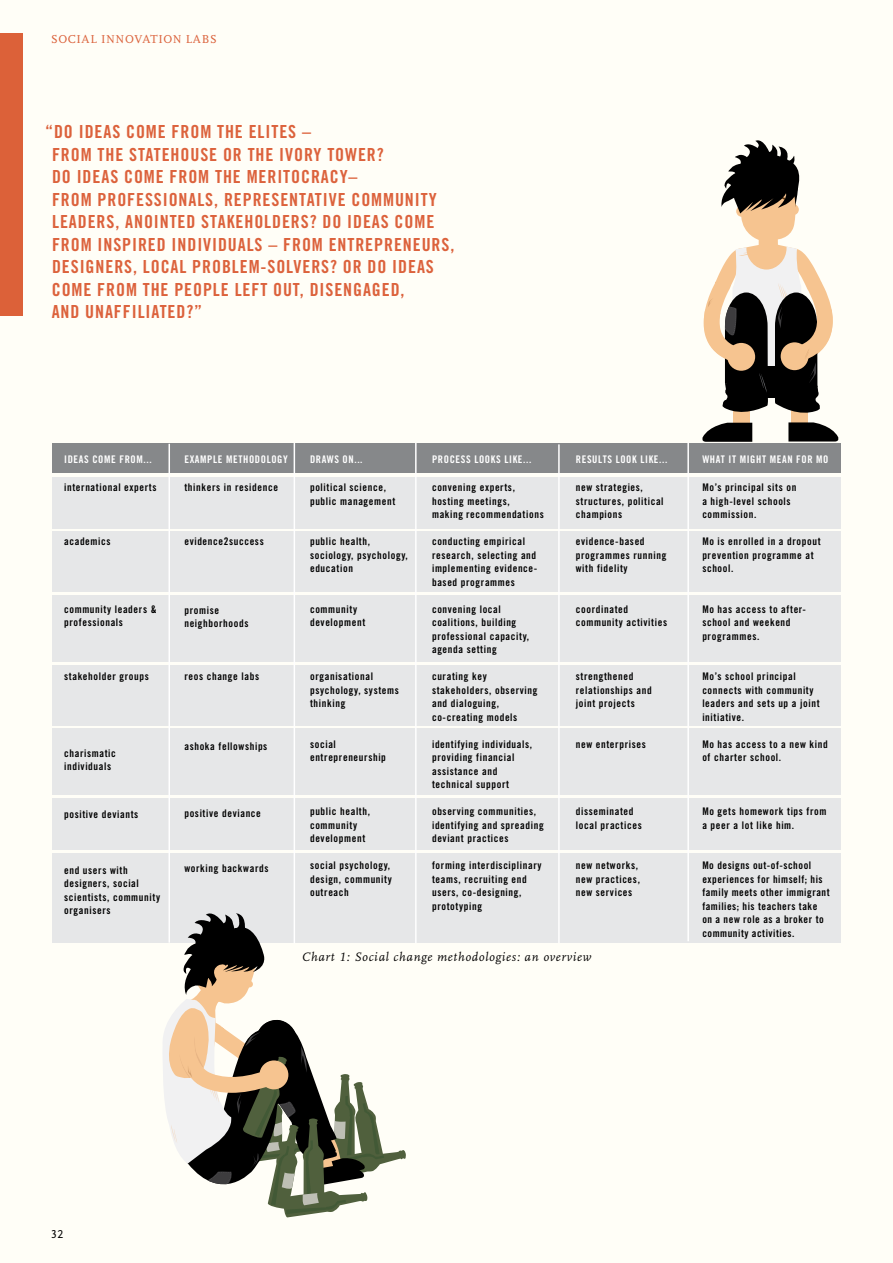
<style>
.page{position:relative;width:893px;height:1263px;background:#fffef6}
.page>*{position:absolute;margin:0;border:0;box-sizing:border-box;transform-origin:0 0}
.t1{font:18px/22.5px "Trade Gothic Bold Cond Twenty";letter-spacing:.05em;color:#dc623c}
.t2{font:italic 12.75px "Scala LF";letter-spacing:.06em;color:#000}
.t3{font:12px "Scala";letter-spacing:.05em;color:#dc623c}
.t4{font:12px "Scala Sans LF";color:#000}
.t5{font:10.5px/13.5px "Trade Gothic Bold Cond Twenty";letter-spacing:.06em;color:#000}
.t6{font:10.5px "Trade Gothic Bold Cond Twenty";letter-spacing:.06em;color:#fff}
</style>
<div class="page">
<div style="left:52px;top:477px;width:789px;height:51px;background:#e6e7e8"></div>
<div style="left:52px;top:532px;width:789px;height:60px;background:#e6e7e8"></div>
<div style="left:52px;top:595px;width:789px;height:67px;background:#e6e7e8"></div>
<div style="left:52px;top:666px;width:789px;height:60px;background:#e6e7e8"></div>
<div style="left:52px;top:729px;width:789px;height:66px;background:#e6e7e8"></div>
<div style="left:52px;top:798px;width:789px;height:51px;background:#e6e7e8"></div>
<div style="left:52px;top:853px;width:789px;height:90px;background:#e6e7e8"></div>
<div style="left:52px;top:444px;width:789px;height:29px;background:#86888a"></div>
<hr style="left:169px;top:444px;width:1px;height:499px;background:#fff">
<hr style="left:294px;top:443px;width:1px;height:500px;background:#fff">
<hr style="left:415px;top:443px;width:2px;height:500px;background:#fff">
<hr style="left:558px;top:444px;width:2px;height:499px;background:#fff">
<hr style="left:687px;top:442px;width:2px;height:499px;background:#fff">
<svg style="left:163px;top:908px;width:243px;height:309px"></svg>
<div style="left:259px;top:1060px;width:29px;height:29px;background:#f6c490;border-radius:50%"></div>
<svg style="left:702px;top:140px;width:137px;height:302px"></svg>
<p class="t3" style="left:51px;top:32px;width:167px">SOCIAL INNOVATION LABS</p>
<p class="t1" style="left:52px;top:120px;width:404px;text-indent:-7px">“Do ideas come from the elites –<br>from the statehouse or the ivory tower?<br>Do ideas come from the meritocracy–<br>from professionals, representative community leaders, anointed stakeholders? Do ideas come from inspired individuals – from entrepreneurs, designers, local problem-solvers? Or do ideas come from the people left out, disengaged,<br>and unaffiliated?”</p>
<p class="t6" style="left:64px;top:452px;width:89px">ideas come from...</p>
<p class="t5" style="left:64px;top:481px;width:94px">international experts</p>
<p class="t5" style="left:64px;top:535px;width:48px">academics</p>
<p class="t5" style="left:64px;top:602px;width:94px">community leaders &amp; professionals</p>
<p class="t5" style="left:64px;top:670px;width:86px">stakeholder groups</p>
<p class="t5" style="left:64px;top:746px;width:53px">charismatic individuals</p>
<p class="t5" style="left:64px;top:808px;width:76px">positive deviants</p>
<p class="t5" style="left:64px;top:863px;width:97px">end users with designers, social scientists, community organisers</p>
<p class="t6" style="left:184px;top:453px;width:104px">example methodology</p>
<p class="t6" style="left:310px;top:453px;width:54px">draws on...</p>
<p class="t6" style="left:432px;top:453px;width:101px">process looks like...</p>
<p class="t6" style="left:576px;top:453px;width:93px">results look like...</p>
<p class="t6" style="left:702px;top:453px;width:128px">what it might mean for mo</p>
<p class="t5" style="left:184px;top:481px;width:95px">thinkers in residence</p>
<p class="t5" style="left:184px;top:535px;width:81px">evidence2success</p>
<p class="t5" style="left:184px;top:603px;width:66px">promise neighborhoods</p>
<p class="t5" style="left:184px;top:670px;width:76px">reos change labs</p>
<p class="t5" style="left:184px;top:739px;width:85px">ashoka fellowships</p>
<p class="t5" style="left:184px;top:806px;width:78px">positive deviance</p>
<p class="t5" style="left:184px;top:861px;width:86px">working backwards</p>
<p class="t5" style="left:310px;top:481px;width:87px">political science, public management</p>
<p class="t5" style="left:310px;top:535px;width:99px">public health, sociology, psychology, education</p>
<p class="t5" style="left:310px;top:602px;width:57px">community development</p>
<p class="t5" style="left:310px;top:670px;width:90px">organisational psychology, systems thinking</p>
<p class="t5" style="left:310px;top:737px;width:77px">social entrepreneurship</p>
<p class="t5" style="left:310px;top:805px;width:62px">public health, community development</p>
<p class="t5" style="left:310px;top:859px;width:83px">social psychology, design, community outreach</p>
<p class="t5" style="left:432px;top:481px;width:113px">convening experts, hosting meetings,<br>making recommendations</p>
<p class="t5" style="left:432px;top:535px;width:107px">conducting empirical research, selecting and implementing evidence&shy;based programmes</p>
<p class="t5" style="left:432px;top:602px;width:99px">convening local coalitions, building professional capacity, agenda setting</p>
<p class="t5" style="left:432px;top:670px;width:107px">curating key stakeholders, observing and dialoguing, co-creating models</p>
<p class="t5" style="left:432px;top:737px;width:102px">identifying individuals, providing financial assistance and technical support</p>
<p class="t5" style="left:432px;top:805px;width:113px">observing communities, identifying and spreading deviant practices</p>
<p class="t5" style="left:432px;top:859px;width:111px">forming interdisciplinary teams, recruiting end users, co-designing, prototyping</p>
<p class="t5" style="left:576px;top:481px;width:89px">new strategies, structures, political champions</p>
<p class="t5" style="left:576px;top:535px;width:92px">evidence-based programmes running with fidelity</p>
<p class="t5" style="left:576px;top:602px;width:93px">coordinated community activities</p>
<p class="t5" style="left:576px;top:670px;width:77px">strengthened relationships and joint projects</p>
<p class="t5" style="left:576px;top:737px;width:72px">new enterprises</p>
<p class="t5" style="left:576px;top:805px;width:67px">disseminated local practices</p>
<p class="t5" style="left:576px;top:859px;width:66px">new networks, new practices, new services</p>
<p class="t5" style="left:702px;top:481px;width:96px">Mo’s principal sits on a high-level schools commission.</p>
<p class="t5" style="left:702px;top:535px;width:120px">Mo is enrolled in a dropout prevention programme at school.</p>
<p class="t5" style="left:702px;top:602px;width:105px">Mo has access to after&shy;school and weekend programmes.</p>
<p class="t5" style="left:702px;top:670px;width:119px">Mo’s school principal connects with community leaders and sets up a joint initiative.</p>
<p class="t5" style="left:702px;top:737px;width:127px">Mo has access to a new kind of charter school.</p>
<p class="t5" style="left:702px;top:805px;width:126px">Mo gets homework tips from a peer a lot like him.</p>
<p class="t5" style="left:702px;top:859px;width:129px">Mo designs out-of-school experiences for himself; his family meets other immigrant families; his teachers take on a new role as a broker to community activities.</p>
<p class="t2" style="left:302px;top:951px;width:291px">Chart 1: Social change methodologies: an overview</p>
<p class="t4" style="left:51px;top:1228px;width:14px">32</p>
</div>
